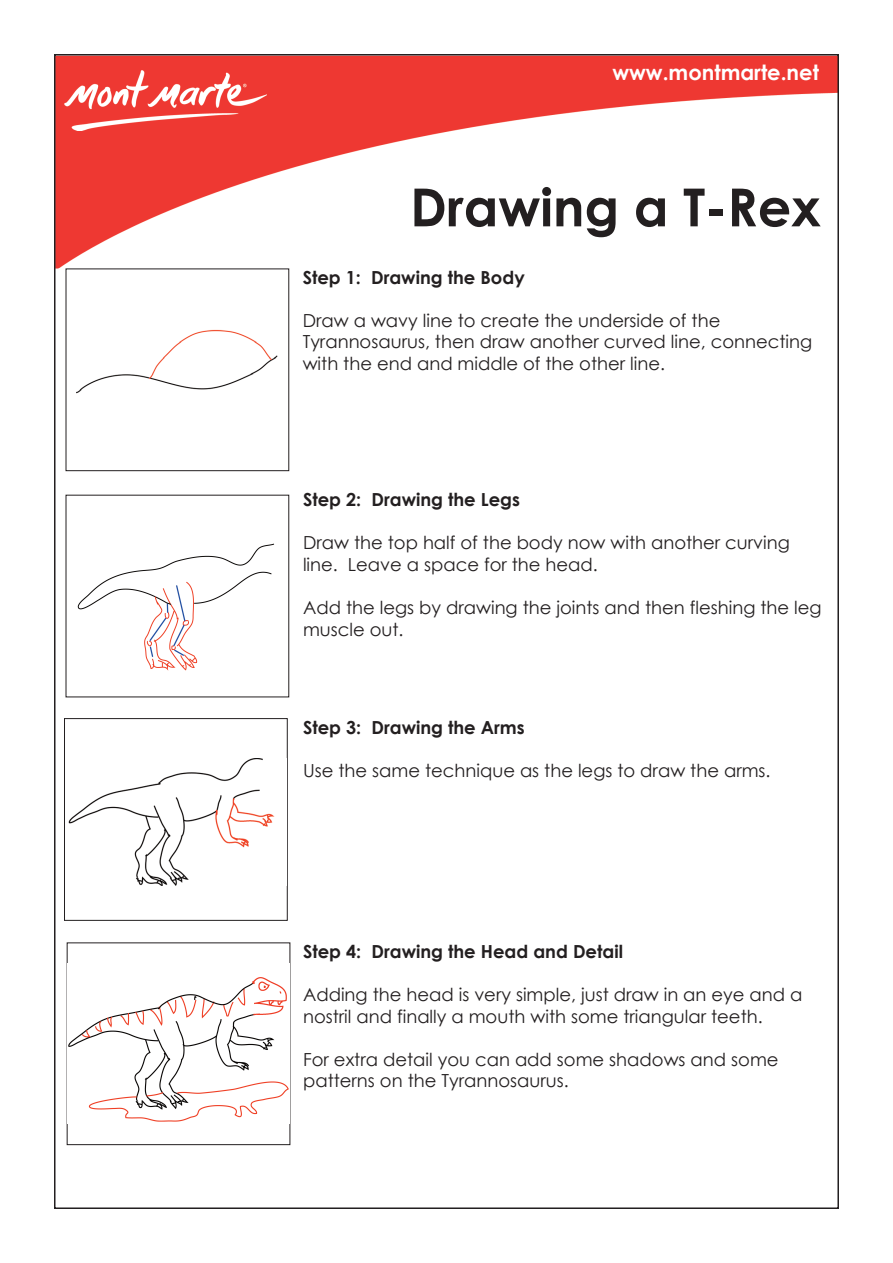
<style>
.page{position:relative;width:893px;height:1263px;background:#fff}
.page>*{position:absolute;margin:0;border:0;box-sizing:border-box;transform-origin:0 0}
.t1{font:700 52.5px "Century Gothic";color:#231f20}
.t2{font:700 21px "Century Gothic";color:#fff}
.t3{font:18px/21.6px "Century Gothic";color:#231f20}
.t4{font:700 18px "Century Gothic";color:#231f20}
</style>
<div class="page">
<img style="left:57px;top:57px;width:779px;height:212px">
<img style="left:65px;top:70px;width:201px;height:60px">
<img style="left:76px;top:329px;width:202px;height:65px">
<img style="left:77px;top:543px;width:198px;height:128px">
<div style="left:64px;top:718px;width:224px;height:203px;border:1px solid #231f20"></div>
<img style="left:68px;top:759px;width:219px;height:127px">
<div style="left:67px;top:942px;width:223px;height:203px;border:1px solid #231f20"></div>
<img style="left:68px;top:963px;width:222px;height:161px">
<p class="t2" style="left:612px;top:58px;width:208px">www.montmarte.net</p>
<h1 class="t1" style="left:410px;top:174px;width:412px">Drawing a T-Rex</h1>
<p class="t4" style="left:303px;top:265px;width:224px">Step 1: Drawing the Body</p>
<p class="t3" style="left:303px;top:309px;width:511px">Draw a wavy line to create the underside of the<br>Tyrannosaurus, then draw another curved line, connecting with the end and middle of the other line.</p>
<p class="t4" style="left:303px;top:488px;width:219px">Step 2: Drawing the Legs</p>
<p class="t3" style="left:303px;top:531px;width:488px">Draw the top half of the body now with another curving line. Leave a space for the head.</p>
<p class="t3" style="left:303px;top:596px;width:520px">Add the legs by drawing the joints and then fleshing the leg muscle out.</p>
<p class="t4" style="left:303px;top:715px;width:223px">Step 3: Drawing the Arms</p>
<p class="t3" style="left:303px;top:759px;width:469px">Use the same technique as the legs to draw the arms.</p>
<p class="t4" style="left:303px;top:940px;width:322px">Step 4: Drawing the Head and Detail</p>
<p class="t3" style="left:303px;top:983px;width:501px">Adding the head is very simple, just draw in an eye and a nostril and finally a mouth with some triangular teeth.</p>
<p class="t3" style="left:303px;top:1048px;width:477px">For extra detail you can add some shadows and some patterns on the Tyrannosaurus.</p>
</div>
